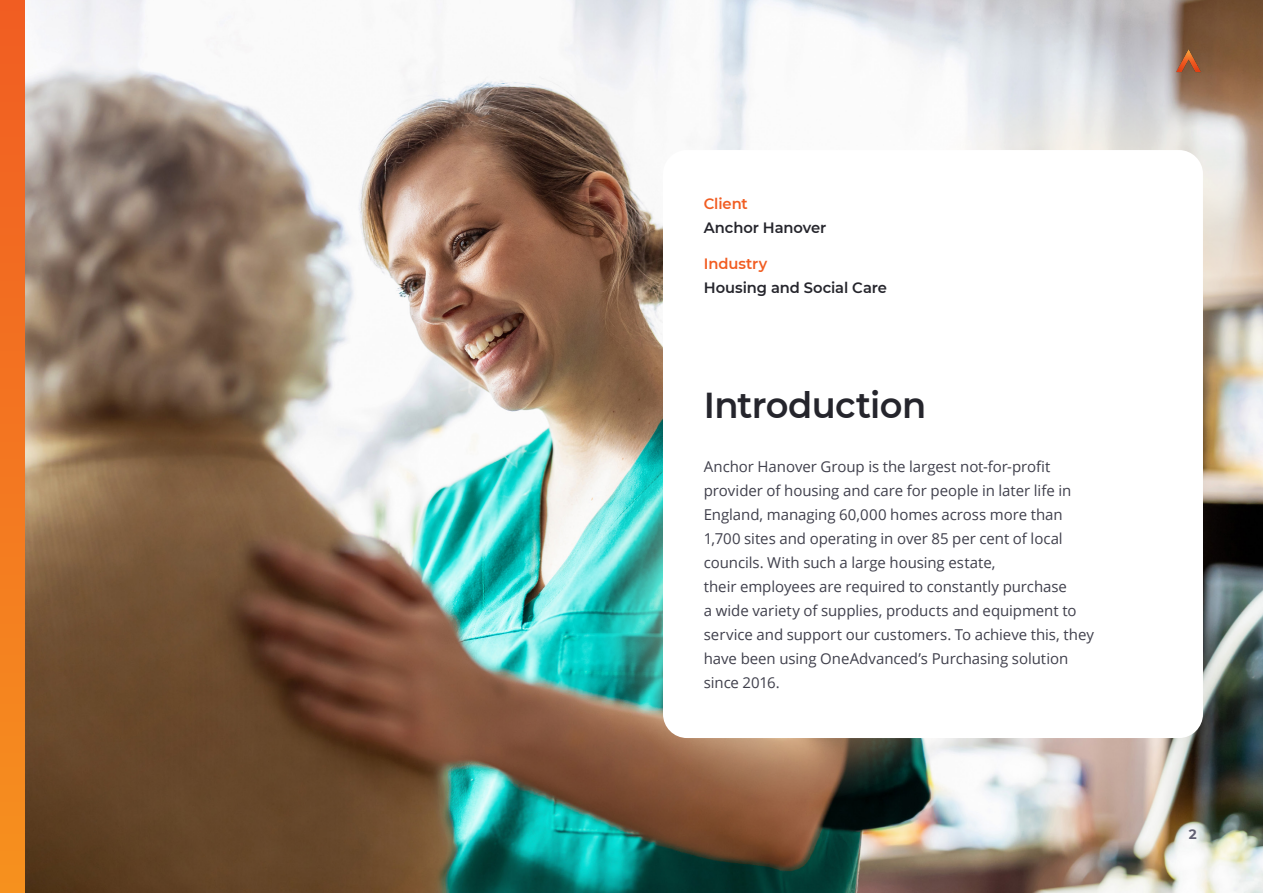
<style>
.page{position:relative;width:1263px;height:893px;background:#fff}
.page>*{position:absolute;margin:0;border:0;box-sizing:border-box;transform-origin:0 0}
.t1{font:600 36px "Montserrat";letter-spacing:-.02em;color:#25252c}
.t2{font:15px/24px "Open Sans";letter-spacing:-.005em;color:#40404c}
.t3{font:600 15px "Montserrat";letter-spacing:-.005em;color:#25252c}
.t4{font:600 15px "Montserrat";letter-spacing:-.005em;color:#f15d22}
.t5{font:700 13.5px "Montserrat";color:#616173}
</style>
<div class="page">
<img style="left:24px;top:0;width:1239px;height:893px">
<img style="left:597px;top:407px;width:395px;height:395px;border-radius:50%">
<svg style="left:892px;top:83px;width:371px;height:395px"></svg>
<div style="left:663px;top:150px;width:540px;height:588px;background:#fff;border-radius:24px"></div>
<div style="left:0;top:0;width:24px;height:893px;background:linear-gradient(to bottom,#f15c23,#f6901e)"></div>
<img style="left:1171px;top:42px;width:36px;height:36px">
<p class="t4" style="left:704px;top:193px;width:46px">Client</p>
<p class="t3" style="left:704px;top:217px;width:124px">Anchor Hanover</p>
<p class="t4" style="left:704px;top:253px;width:65px">Industry</p>
<p class="t3" style="left:704px;top:277px;width:185px">Housing and Social Care</p>
<h1 class="t1" style="left:704px;top:380px;width:224px">Introduction</h1>
<p class="t2" style="left:704px;top:455px;width:392px">Anchor Hanover Group is the largest not-for-profit provider of housing and care for people in later life in England, managing 60,000 homes across more than 1,700 sites and operating in over 85 per cent of local councils. With such a large housing estate,<br>their employees are required to constantly purchase<br>a wide variety of supplies, products and equipment to service and support our customers. To achieve this, they have been using OneAdvanced’s Purchasing solution since 2016.</p>
<p class="t5" style="left:1189px;top:824px;width:9px">2</p>
</div>
